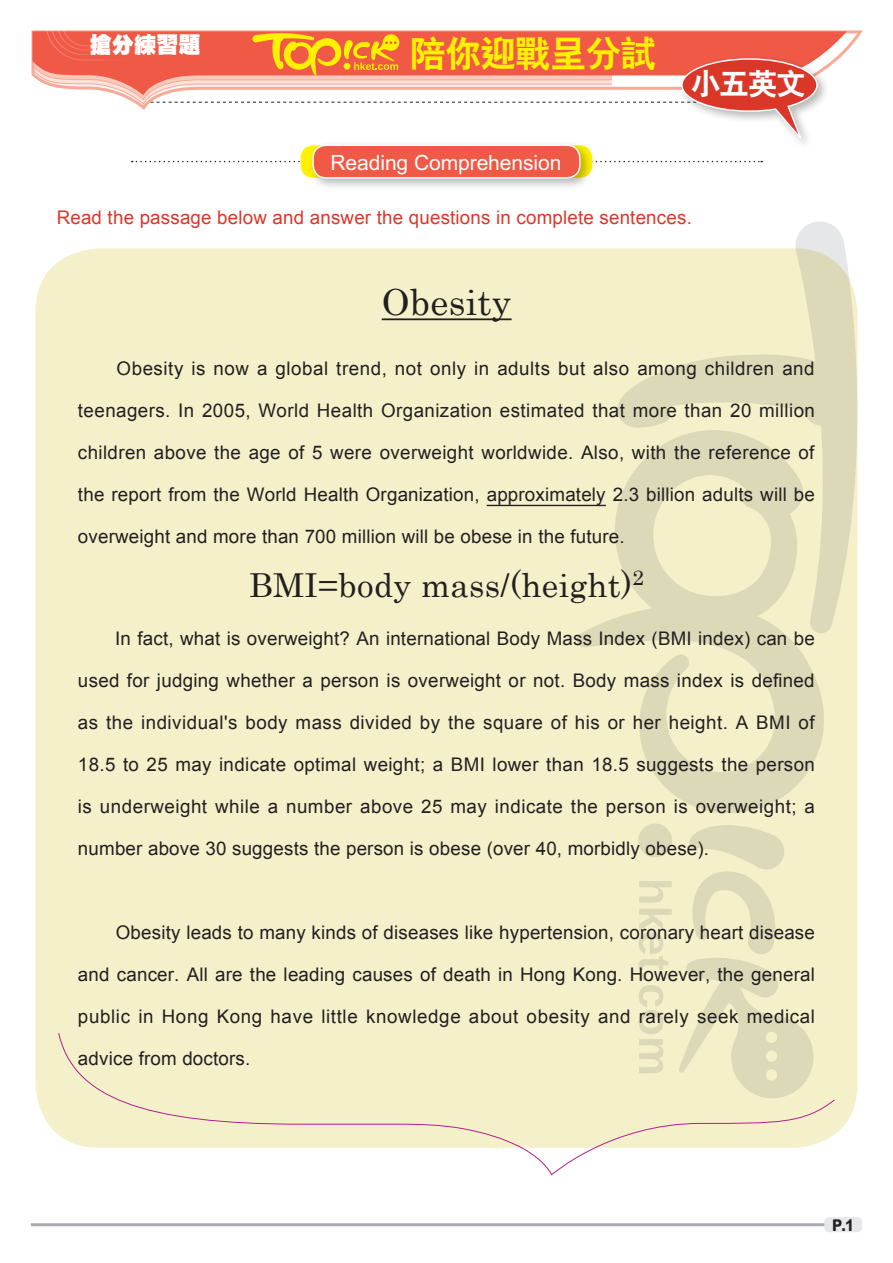
<style>
.page{position:relative;width:893px;height:1263px;background:#fff}
.page>*{position:absolute;margin:0;border:0;box-sizing:border-box;transform-origin:0 0}
.小題eq{font:36px "C Hei 2 Xbold HKSCS";letter-spacing:-.025em;color:#fff101}
.Ex_Text01{font:36px "Century";letter-spacing:.01em;color:#231f20}
.Ex_Text01-2{font:33px "Century";letter-spacing:.01em;color:#231f20}
.內文{font:30px "C Hei 2 Xbold HKSCS";color:#fff}
.小題{font:22.2px "C Hei Ultra Bold HKSCS";color:#fff}
.增值題et{font:21px "M Hei Bold HKSCS";letter-spacing:-.005em;color:#fff}
.Ex_Text01-3{font:18.75px "Arial";letter-spacing:.015em;color:#231f20}
.Ex_Text01-4{font:18.75px "Arial";letter-spacing:.035em;color:#231f20}
.英文問題{font:18.75px "Arial";letter-spacing:.01em;color:#d93829}
.t1{font:16.2px "M Hei Xbold HKSCS";color:#231f20;scale:.9 1}
</style>
<div class="page">
<svg style="left:795px;top:221px;width:62px;height:83px;fill:#e6e7e9"></svg>
<svg style="left:818px;top:31px;width:29px;height:36px"></svg>
<div style="left:678px;top:54px;width:151px;height:96px;background:#231f20;opacity:.32"></div>
<svg style="left:31px;top:30px;width:787px;height:116px"></svg>
<hr style="left:31px;top:1223px;width:831px;height:3px;background:#a8a9ad">
<div style="left:824px;top:1217px;width:38px;height:15px;background:#e6e7e9;border-radius:4px"></div>
<svg style="left:132px;top:161px;width:630px;height:1px"></svg>
<div style="left:308px;top:141px;width:285px;height:50px;background:#231f20;opacity:.32"></div>
<div style="left:313px;top:145px;width:267px;height:33px;background:#f05946;border-radius:13px"></div>
<div style="left:312px;top:145px;width:268px;height:34px;border:1px solid #fff;border-radius:13px"></div>
<div style="left:35px;top:248px;width:822px;height:900px;background:#f4f0ca;border-radius:64px"></div>
<hr style="left:382px;top:318px;width:130px;height:2px;background:#231f20">
<hr style="left:487px;top:505px;width:119px;height:1px;background:#231f20">
<svg style="left:58px;top:1033px;width:777px;height:142px"></svg>
<p class="小題" style="left:90px;top:30px;width:113px">搶分練習題</p>
<p class="小題eq" style="left:410px;top:30px;width:248px">陪你迎戰呈分試</p>
<p class="增值題et" style="left:330px;top:147px;width:232px">Reading Comprehension</p>
<p class="內文" style="left:691px;top:64px;width:117px">小五英文</p>
<p class="英文問題" style="left:57px;top:205px;width:637px">Read the passage below and answer the questions in complete sentences.</p>
<p class="Ex_Text01" style="left:382px;top:272px;width:131px">Obesity</p>
<p class="Ex_Text01-3" style="left:117px;top:356px;width:700px">Obesity is now a global trend, not only in adults but also among children and</p>
<p class="Ex_Text01-3" style="left:78px;top:398px;width:738px">teenagers. In 2005, World Health Organization estimated that more than 20 million</p>
<p class="Ex_Text01-3" style="left:78px;top:440px;width:738px">children above the age of 5 were overweight worldwide. Also, with the reference of</p>
<p class="Ex_Text01-3" style="left:78px;top:482px;width:738px">the report from the World Health Organization, approximately 2.3 billion adults will be</p>
<p class="Ex_Text01-3" style="left:78px;top:524px;width:548px">overweight and more than 700 million will be obese in the future.</p>
<p class="Ex_Text01-2" style="left:249px;top:558px;width:397px">BMI=body mass/(height)<sup>2</sup></p>
<p class="Ex_Text01-3" style="left:115px;top:626px;width:701px">In fact, what is overweight? An international Body Mass Index (BMI index) can be</p>
<p class="Ex_Text01-3" style="left:78px;top:668px;width:738px">used for judging whether a person is overweight or not. Body mass index is defined</p>
<p class="Ex_Text01-3" style="left:78px;top:710px;width:738px">as the individual's body mass divided by the square of his or her height. A BMI of</p>
<p class="Ex_Text01-3" style="left:78px;top:752px;width:738px">18.5 to 25 may indicate optimal weight; a BMI lower than 18.5 suggests the person</p>
<p class="Ex_Text01-3" style="left:78px;top:794px;width:738px">is underweight while a number above 25 may indicate the person is overweight; a</p>
<p class="Ex_Text01-3" style="left:78px;top:836px;width:633px">number above 30 suggests the person is obese (over 40, morbidly obese).</p>
<p class="Ex_Text01-3" style="left:116px;top:920px;width:701px">Obesity leads to many kinds of diseases like hypertension, coronary heart disease</p>
<p class="Ex_Text01-3" style="left:78px;top:962px;width:738px">and cancer. All are the leading causes of death in Hong Kong. However, the general</p>
<p class="Ex_Text01-4" style="left:78px;top:1004px;width:739px">public in Hong Kong have little knowledge about obesity and rarely seek medical</p>
<p class="Ex_Text01-3" style="left:78px;top:1046px;width:174px">advice from doctors.</p>
<p class="t1" style="left:832px;top:1214px;width:26px">P.1</p>
</div>
